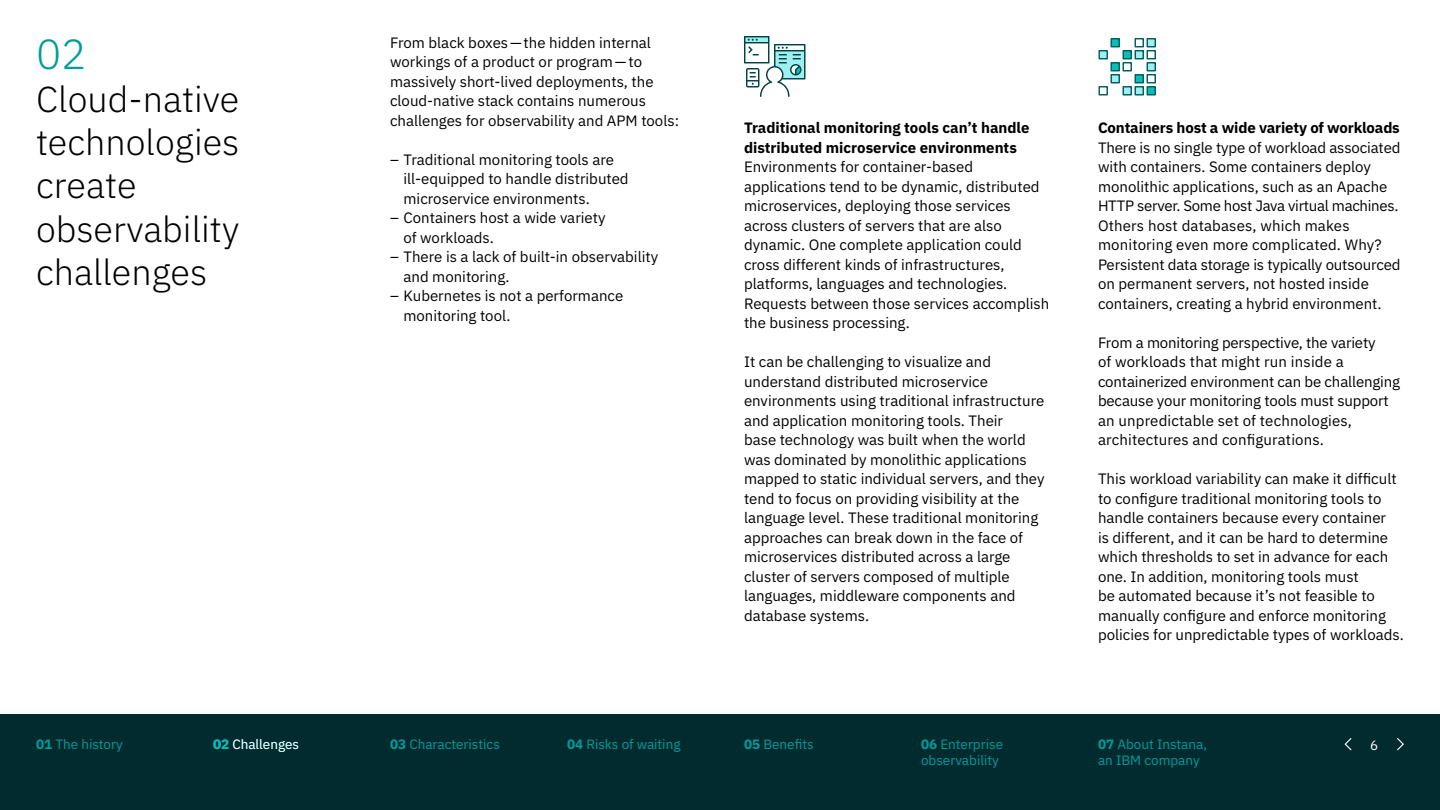
<style>
.page{position:relative;width:1440px;height:810px;background:#fff}
.page>*{position:absolute;margin:0;border:0;box-sizing:border-box;transform-origin:0 0}
.small_section_number{font:300 42px "IBM Plex Sans";color:#009d9a}
.Heading_1{font:300 36px/43.2px "IBM Plex Sans";color:#000}
.Body_text{font:15px/19.5px "IBM Plex Sans";color:#000}
.Subhead{font:700 15px/19.5px "IBM Plex Sans";color:#000}
.t1{font:13.5px/16.5px "IBM Plex Sans";color:#009d9a}
.t2{font:13.5px "IBM Plex Sans";color:#fff}
.s1{font-weight:700}
.s2{font-weight:700;color:#08bdba}
</style>
<div class="page">
<div style="left:0;top:714px;width:1440px;height:96px;background:#022b30"></div>
<svg style="left:1344px;top:738px;width:8px;height:13px"></svg>
<svg style="left:1397px;top:738px;width:7px;height:13px"></svg>
<svg style="left:744px;top:36px;width:62px;height:61px"></svg>
<svg style="left:1098px;top:38px;width:58px;height:58px"></svg>
<p class="small_section_number" style="left:36px;top:22px;width:52px">02</p>
<p class="Heading_1" style="left:36px;top:75px;width:205px">Cloud-native technologies create observability challenges</p>
<p class="Body_text" style="left:390px;top:31px;width:291px">From black boxes—the hidden internal workings of a product or program—to massively short-lived deployments, the cloud-native stack contains numerous challenges for observability and APM tools:</p>
<p class="Body_text" style="left:404px;top:148px;width:227px;text-indent:-14px">– Traditional monitoring tools are ill-equipped to handle distributed microservice environments.</p>
<p class="Body_text" style="left:404px;top:207px;width:204px;text-indent:-14px">– Containers host a wide variety of workloads.</p>
<p class="Body_text" style="left:404px;top:246px;width:256px;text-indent:-14px">– There is a lack of built-in observability and monitoring.</p>
<p class="Body_text" style="left:404px;top:285px;width:221px;text-indent:-14px">– Kubernetes is not a performance monitoring tool.</p>
<p class="Subhead" style="left:744px;top:117px;width:287px">Traditional monitoring tools can’t handle distributed microservice environments</p>
<p class="Body_text" style="left:744px;top:156px;width:307px">Environments for container-based applications tend to be dynamic, distributed microservices, deploying those services across clusters of servers that are also dynamic. One complete application could cross different kinds of infrastructures, platforms, languages and technologies.<br>Requests between those services accomplish the business processing.</p>
<p class="Body_text" style="left:744px;top:351px;width:302px">It can be challenging to visualize and understand distributed microservice environments using traditional infrastructure and application monitoring tools. Their<br>base technology was built when the world was dominated by monolithic applications mapped to static individual servers, and they tend to focus on providing visibility at the language level. These traditional monitoring approaches can break down in the face of microservices distributed across a large cluster of servers composed of multiple languages, middleware components and database systems.</p>
<p class="Subhead" style="left:1098px;top:117px;width:303px">Containers host a wide variety of workloads</p>
<p class="Body_text" style="left:1098px;top:136px;width:304px">There is no single type of workload associated with containers. Some containers deploy monolithic applications, such as an Apache HTTP server. Some host Java virtual machines.<br>Others host databases, which makes monitoring even more complicated. Why?<br>Persistent data storage is typically outsourced on permanent servers, not hosted inside containers, creating a hybrid environment.</p>
<p class="Body_text" style="left:1098px;top:331px;width:304px">From a monitoring perspective, the variety<br>of workloads that might run inside a containerized environment can be challenging because your monitoring tools must support an unpredictable set of technologies, architectures and configurations.</p>
<p class="Body_text" style="left:1098px;top:468px;width:307px">This workload variability can make it difficult to configure traditional monitoring tools to handle containers because every container<br>is different, and it can be hard to determine which thresholds to set in advance for each one. In addition, monitoring tools must<br>be automated because it’s not feasible to manually configure and enforce monitoring policies for unpredictable types of workloads.</p>
<p class="t1" style="left:36px;top:734px;width:88px"><span class="s1">01</span> The history</p>
<p class="t1" style="left:567px;top:734px;width:115px"><span class="s1">04</span> Risks of waiting</p>
<p class="t1" style="left:744px;top:734px;width:71px"><span class="s1">05</span> Benefits</p>
<p class="t1" style="left:921px;top:734px;width:84px"><span class="s1">06</span> Enterprise observability</p>
<p class="t1" style="left:1098px;top:734px;width:111px"><span class="s1">07</span> About Instana, an IBM company</p>
<p class="t2" style="left:213px;top:733px;width:88px"><span class="s2">02</span> Challenges</p>
<p class="t1" style="left:390px;top:734px;width:111px"><span class="s1">03</span> Characteristics</p>
<p class="t2" style="left:1370px;top:735px;width:10px">6</p>
</div>
